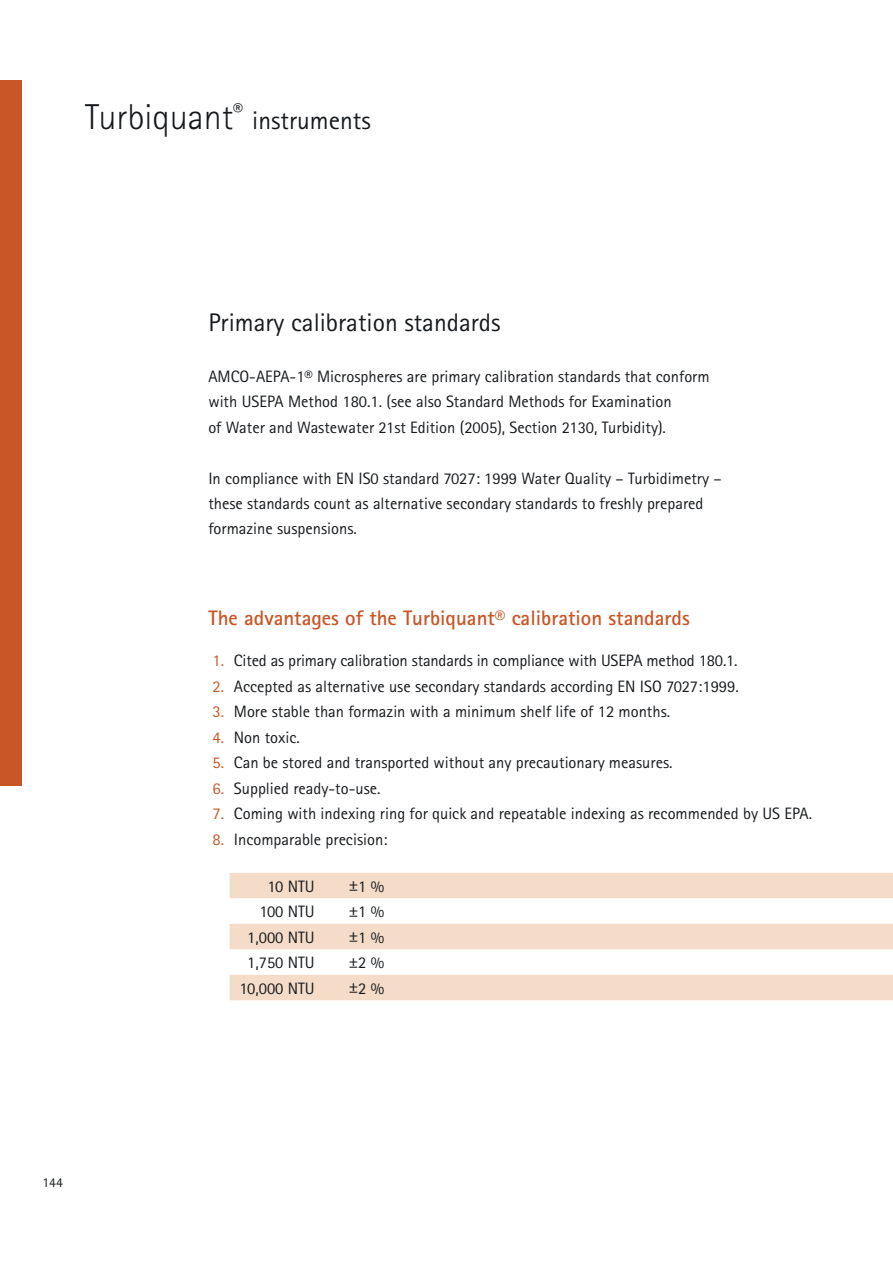
<style>
.page{position:relative;width:893px;height:1263px;background:#fff}
.page>*{position:absolute;margin:0;border:0;box-sizing:border-box;transform-origin:0 0}
.t1{font:300 36px "Rotis Sans Serif";color:#171a1d}
.t2{font:25.5px "Rotis Sans Serif";color:#171a1d}
.t3{font:700 21px "Rotis Sans Serif";color:#c95627}
.t4{font:16.5px/25.5px "Rotis Sans Serif";color:#171a1d}
.t5{font:13.5px "Rotis Sans Serif";color:#171a1d}
.s1{color:#c95627}
</style>
<div class="page">
<div style="left:0;top:80px;width:21px;height:706px;background:#c95627"></div>
<svg style="left:230px;top:873px;width:662px;height:127px;fill:#f4dcc8"></svg>
<h1 class="t1" style="left:85px;top:104px;width:159px">Turbiquant<sup>®</sup></h1>
<h2 class="t2" style="left:252px;top:111px;width:120px">instruments</h2>
<h2 class="t2" style="left:208px;top:313px;width:294px">Primary calibration standards</h2>
<p class="t4" style="left:208px;top:365px;width:503px">AMCO-AEPA-1® Microspheres are primary calibration standards that conform with USEPA Method 180.1. (see also Standard Methods for Examination<br>of Water and Wastewater 21st Edition (2005), Section 2130, Turbidity).</p>
<p class="t4" style="left:208px;top:467px;width:514px">In compliance with EN IS0 standard 7027: 1999 Water Quality – Turbidimetry – these standards count as alternative secondary standards to freshly prepared formazine suspensions.</p>
<p class="t3" style="left:208px;top:611px;width:483px">The advantages of the Turbiquant® calibration standards</p>
<p class="t4" style="left:213px;top:650px;width:526px"><span class="s1">1.</span> Cited as primary calibration standards in compliance with USEPA method 180.1.</p>
<p class="t4" style="left:213px;top:675px;width:527px"><span class="s1">2.</span> Accepted as alternative use secondary standards according EN ISO 7027:1999.</p>
<p class="t4" style="left:213px;top:701px;width:459px"><span class="s1">3.</span> More stable than formazin with a minimum shelf life of 12 months.</p>
<p class="t4" style="left:213px;top:726px;width:89px"><span class="s1">4.</span> Non toxic.</p>
<p class="t4" style="left:213px;top:752px;width:461px"><span class="s1">5.</span> Can be stored and transported without any precautionary measures.</p>
<p class="t4" style="left:213px;top:777px;width:169px"><span class="s1">6.</span> Supplied ready-to-use.</p>
<p class="t4" style="left:213px;top:803px;width:601px"><span class="s1">7.</span> Coming with indexing ring for quick and repeatable indexing as recommended by US EPA.</p>
<p class="t4" style="left:213px;top:828px;width:176px"><span class="s1">8.</span> Incomparable precision:</p>
<p class="t4" style="left:267px;top:875px;width:49px">10 NTU</p>
<p class="t4" style="left:349px;top:875px;width:37px">±1 %</p>
<p class="t4" style="left:259px;top:901px;width:57px">100 NTU</p>
<p class="t4" style="left:349px;top:901px;width:37px">±1 %</p>
<p class="t4" style="left:247px;top:926px;width:69px">1,000 NTU</p>
<p class="t4" style="left:349px;top:926px;width:37px">±1 %</p>
<p class="t4" style="left:247px;top:952px;width:69px">1,750 NTU</p>
<p class="t4" style="left:349px;top:952px;width:37px">±2 %</p>
<p class="t4" style="left:239px;top:977px;width:77px">10,000 NTU</p>
<p class="t4" style="left:349px;top:977px;width:37px">±2 %</p>
<p class="t5" style="left:43px;top:1178px;width:22px">144</p>
</div>
